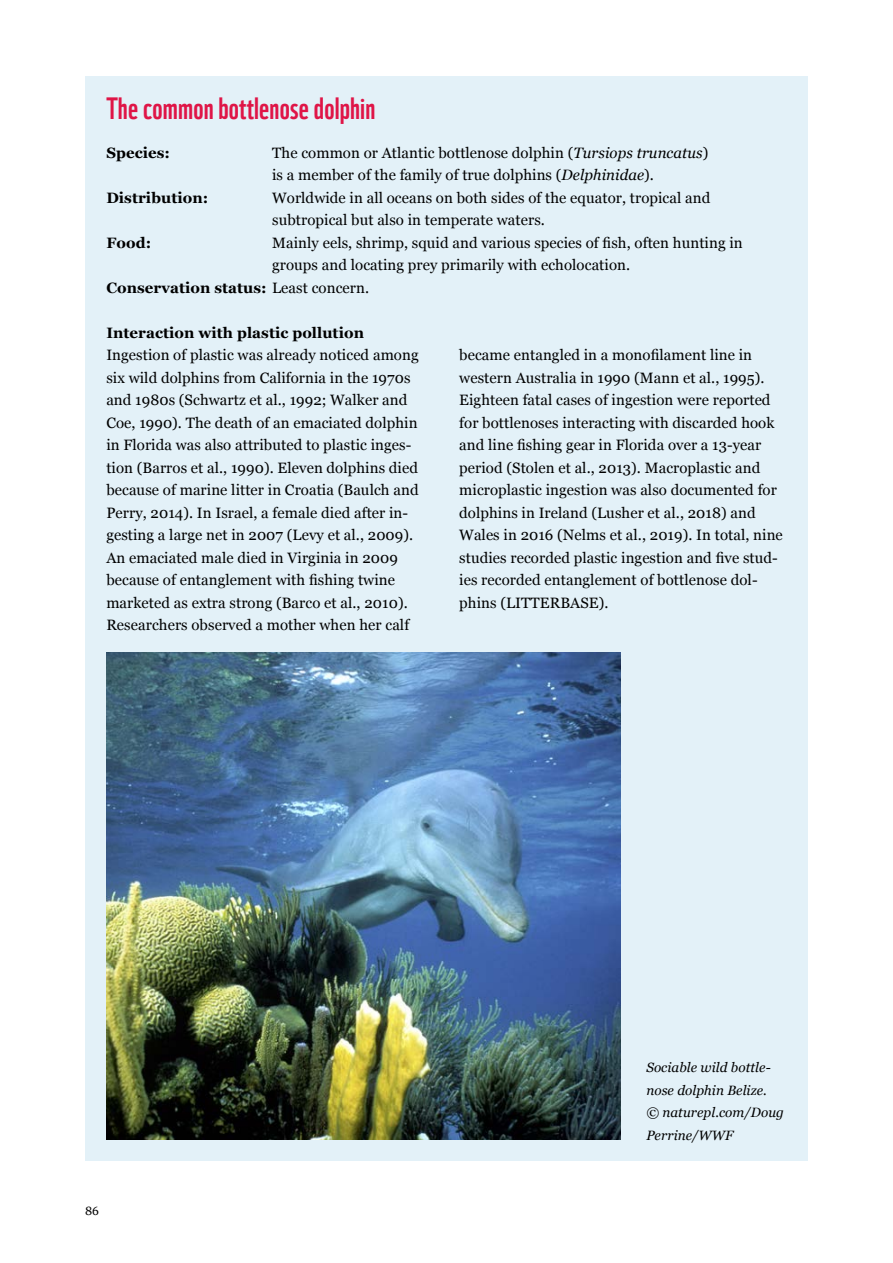
<style>
.page{position:relative;width:893px;height:1263px;background:#fff}
.page>*{position:absolute;margin:0;border:0;box-sizing:border-box;transform-origin:0 0}
.Head_Box{font:30px "WWF";letter-spacing:.005em;color:#df1547}
.Fließ_10_15{font:15px/22.5px "Georgia";letter-spacing:.005em;color:#000}
.Fließ_10_15-2{font:700 15px "Georgia";letter-spacing:.005em;color:#000}
.BU_am_Bild{font:italic 13.5px/22.5px "Georgia";letter-spacing:.005em;color:#000}
.t1{font:12px "Georgia";color:#000}
.s1{font-style:italic}
.s2{font-weight:400}
.s3{font-weight:700}
</style>
<div class="page">
<div style="left:85px;top:77px;width:723px;height:1084px;background:#e3f1f8"></div>
<img style="left:106px;top:652px;width:515px;height:488px">
<p class="Head_Box" style="left:106px;top:85px;width:271px">The common bottlenose dolphin</p>
<p class="Fließ_10_15-2" style="left:106px;top:141px;width:65px">Species:</p>
<p class="Fließ_10_15" style="left:272px;top:140px;width:438px">The common or Atlantic bottlenose dolphin (<span class="s1">Tursiops truncatus</span>) is a member of the family of true dolphins (<span class="s1">Delphinidae</span>).</p>
<p class="Fließ_10_15-2" style="left:106px;top:186px;width:103px">Distribution:</p>
<p class="Fließ_10_15" style="left:272px;top:185px;width:440px">Worldwide in all oceans on both sides of the equator, tropical and subtropical but also in temperate waters.</p>
<p class="Fließ_10_15-2" style="left:106px;top:231px;width:46px">Food:</p>
<p class="Fließ_10_15" style="left:272px;top:230px;width:472px">Mainly eels, shrimp, squid and various species of fish, often hunting in groups and locating prey primarily with echolocation.</p>
<p class="Fließ_10_15-2" style="left:106px;top:276px;width:264px">Conservation status: <span class="s2">Least concern.</span></p>
<p class="Fließ_10_15" style="left:106px;top:320px;width:314px"><span class="s3">Interaction with plastic pollution </span>Ingestion of plastic was already noticed among six wild dolphins from California in the 1970s and 1980s (Schwartz et al., 1992; Walker and Coe, 1990). The death of an emaciated dolphin in Florida was also attributed to plastic inges&shy;tion (Barros et al., 1990). Eleven dolphins died because of marine litter in Croatia (Baulch and Perry, 2014). In Israel, a female died after in&shy;gesting a large net in 2007 (Levy et al., 2009).<br>An emaciated male died in Virginia in 2009 because of entanglement with fishing twine marketed as extra strong (Barco et al., 2010).<br>Researchers observed a mother when her calf</p>
<p class="Fließ_10_15" style="left:459px;top:343px;width:325px">became entangled in a monofilament line in western Australia in 1990 (Mann et al., 1995).<br>Eighteen fatal cases of ingestion were reported for bottlenoses interacting with discarded hook and line fishing gear in Florida over a 13-year period (Stolen et al., 2013). Macroplastic and microplastic ingestion was also documented for dolphins in Ireland (Lusher et al., 2018) and Wales in 2016 (Nelms et al., 2019). In total, nine studies recorded plastic ingestion and five stud&shy;ies recorded entanglement of bottlenose dol&shy;phins (LITTERBASE).</p>
<p class="t1" style="left:85px;top:1202px;width:16px">86</p>
<p class="BU_am_Bild" style="left:646px;top:1056px;width:139px">Sociable wild bottle&shy;nose dolphin Belize.<br>© naturepl.com/Doug<br>Perrine/WWF</p>
</div>
